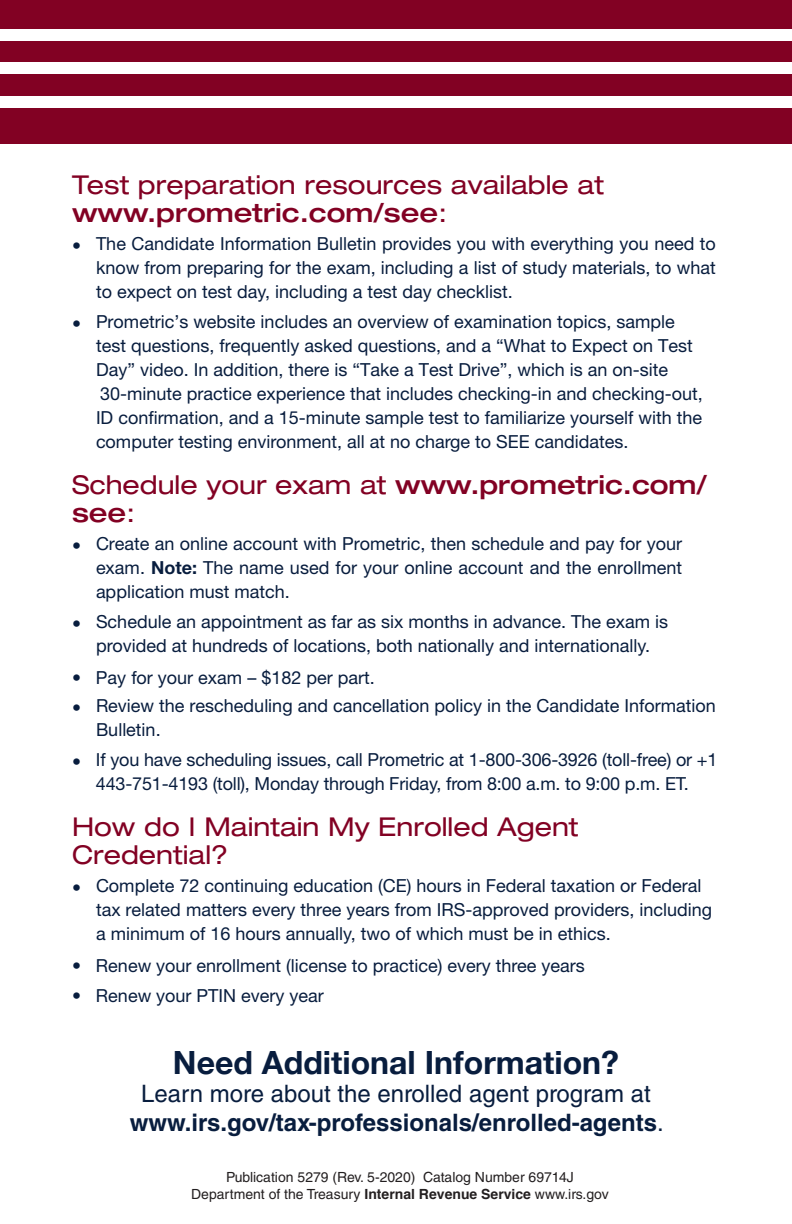
<style>
.page{position:relative;width:792px;height:1224px;background:#fff}
.page>*{position:absolute;margin:0;border:0;box-sizing:border-box;transform-origin:0 0}
.t1{font:700 32px "Helvetica Neue";color:#081d3e}
.t2{font:expanded 26px/28px "Helvetica Neue LT Std";color:#820123}
.t3{font:500 expanded 26px/28px "Helvetica Neue LT Std";color:#820123}
.t4{font:700 24px/28.8px "Helvetica LT Std";color:#081d3e;text-align:center}
.t5{font:18px/24px "Helvetica Neue LT Std";color:#081d3e}
.t6{font:14px/16.8px "Helvetica LT Std";color:#231f20}
.s1{font-weight:500}
.s2{font-weight:400}
.s3{font-weight:700}
.s4{font-family:"Helvetica";font-weight:700}
</style>
<div class="page">
<div style="left:0;top:0;width:792px;height:144px;background:#820123"></div>
<div style="left:0;top:29px;width:792px;height:12px;background:#fff"></div>
<div style="left:0;top:62px;width:792px;height:12px;background:#fff"></div>
<div style="left:0;top:96px;width:792px;height:12px;background:#fff"></div>
<h2 class="t2" style="left:72px;top:170px;width:534px">Test preparation resources available at <span class="s1">www.prometric.com/see</span>:</h2>
<p class="t5" style="left:96px;top:232px;width:621px;text-align:justify;text-indent:-24px">• The Candidate Information Bulletin provides you with everything you need to know from preparing for the exam, including a list of study materials, to what to expect on test day, including a test day checklist.</p>
<p class="t5" style="left:96px;top:310px;width:608px;text-indent:-24px">• Prometric’s website includes an overview of examination topics, sample test questions, frequently asked questions, and a “What to Expect on Test Day” video. In addition, there is “Take a Test Drive”, which is an on-site 30-minute practice experience that includes checking-in and checking-out, ID confirmation, and a 15-minute sample test to familiarize yourself with the computer testing environment, all at no charge to SEE candidates.</p>
<h2 class="t3" style="left:72px;top:470px;width:637px"><span class="s2">Schedule your exam at</span> www.prometric.com/ see<span class="s2">:</span></h2>
<p class="t5" style="left:96px;top:532px;width:588px;text-align:justify;text-indent:-24px">• Create an online account with Prometric, then schedule and pay for your exam. <span class="s3">Note:</span> The name used for your online account and the enrollment application must match.</p>
<p class="t5" style="left:72px;top:610px;width:598px;text-align:center">• Schedule an appointment as far as six months in advance. The exam is provided at hundreds of locations, both nationally and internationally.</p>
<p class="t5" style="left:72px;top:665px;width:304px">• Pay for your exam – $182 per part.</p>
<p class="t5" style="left:96px;top:694px;width:621px;text-indent:-24px">• Review the rescheduling and cancellation policy in the Candidate Information<br>Bulletin.</p>
<p class="t5" style="left:72px;top:748px;width:647px;text-align:center">• If you have scheduling issues, call Prometric at 1-800-306-3926 (toll-free) or +1<br>443-751-4193 (toll), Monday through Friday, from 8:00 a.m. to 9:00 p.m. ET.</p>
<h2 class="t2" style="left:72px;top:812px;width:508px">How do I Maintain My Enrolled Agent<br>Credential?</h2>
<p class="t5" style="left:96px;top:874px;width:618px;text-indent:-24px">• Complete 72 continuing education (CE) hours in Federal taxation or Federal tax related matters every three years from IRS-approved providers, including a minimum of 16 hours annually, two of which must be in ethics.</p>
<p class="t5" style="left:72px;top:953px;width:514px">• Renew your enrollment (license to practice) every three years</p>
<p class="t5" style="left:72px;top:983px;width:253px">• Renew your PTIN every year</p>
<p class="t1" style="left:173px;top:1042px;width:448px">Need Additional Information?</p>
<p class="t4" style="left:130px;top:1079px;width:536px"><span class="s2">Learn more about the enrolled agent program at </span>www.irs.gov/tax-professionals/enrolled-agents<span class="s2">.</span></p>
<p class="t6" style="left:226px;top:1169px;width:191px">Publication 5279 (Rev. 5-2020)</p>
<p class="t6" style="left:191px;top:1169px;width:419px;text-indent:232px">Catalog Number 69714J<br>Department of the Treasury <span class="s4">Internal Revenue Service</span> www.irs.gov</p>
</div>
